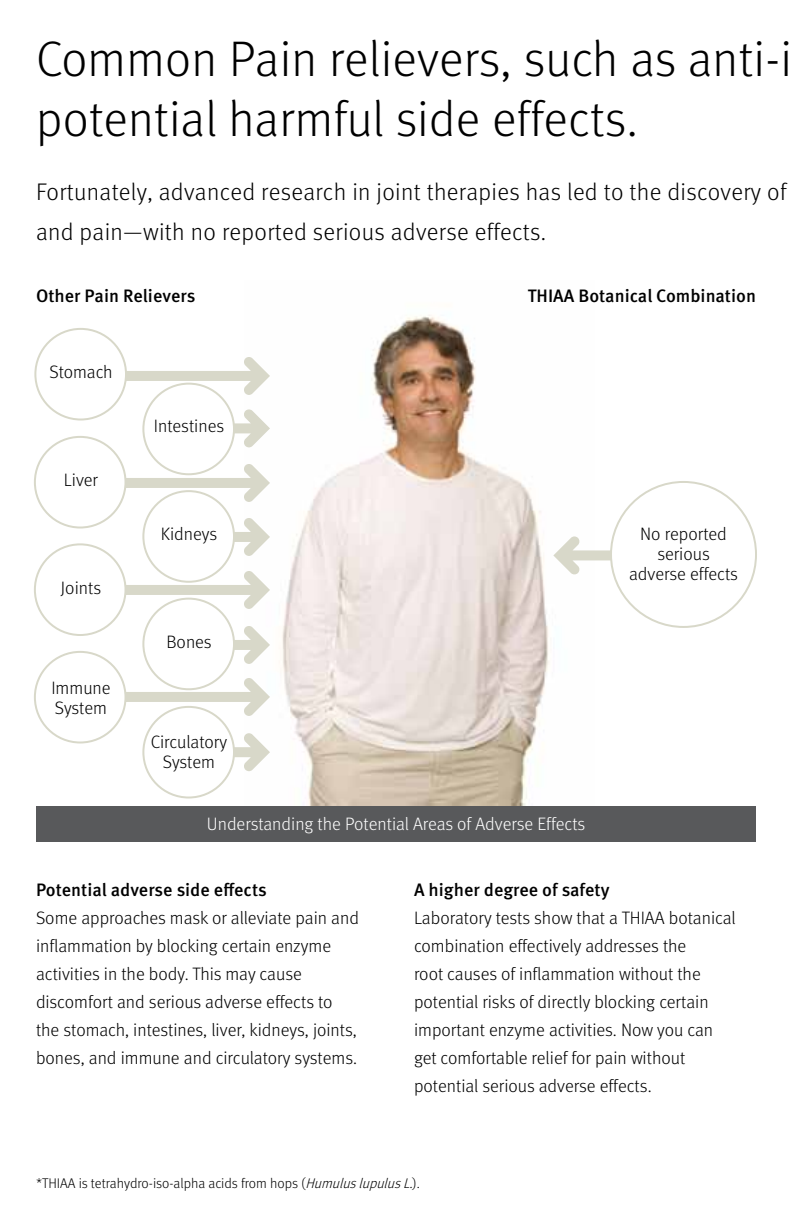
<style>
.page{position:relative;width:792px;height:1224px;background:#fff}
.page>*{position:absolute;margin:0;border:0;box-sizing:border-box;transform-origin:0 0}
.t1{font:300 50px/60px "Meta";letter-spacing:.005em;color:#000}
.t2{font:300 24px/40px "Meta";letter-spacing:.01em;color:#000}
.t3{font:300 18px/28px "Meta";color:#000}
.t4{font:500 18px "Meta OT";color:#000}
.t5{font:300 18px "Meta";color:#fff}
.t6{font:300 14px "Meta";color:#000}
.s1{font-style:italic}
</style>
<div class="page">
<img style="left:248px;top:315px;width:301px;height:491px">
<svg style="left:230px;top:733px;width:40px;height:38px"></svg>
<svg style="left:121px;top:677px;width:149px;height:39px"></svg>
<svg style="left:122px;top:570px;width:148px;height:39px"></svg>
<svg style="left:122px;top:463px;width:148px;height:39px"></svg>
<svg style="left:121px;top:356px;width:149px;height:39px"></svg>
<svg style="left:230px;top:625px;width:40px;height:39px"></svg>
<svg style="left:230px;top:517px;width:40px;height:39px"></svg>
<svg style="left:553px;top:536px;width:61px;height:39px"></svg>
<svg style="left:230px;top:409px;width:40px;height:38px"></svg>
<div style="left:143px;top:707px;width:91px;height:91px;background:#fff;border-radius:50%"></div>
<div style="left:142px;top:706px;width:93px;height:93px;border:2px solid #d8d8c9;border-radius:50%"></div>
<div style="left:143px;top:384px;width:91px;height:90px;background:#fff;border-radius:50%"></div>
<div style="left:142px;top:383px;width:93px;height:92px;border:2px solid #d8d8c9;border-radius:50%"></div>
<div style="left:143px;top:491px;width:91px;height:91px;background:#fff;border-radius:50%"></div>
<div style="left:142px;top:490px;width:93px;height:93px;border:2px solid #d8d8c9;border-radius:50%"></div>
<div style="left:143px;top:599px;width:91px;height:90px;background:#fff;border-radius:50%"></div>
<div style="left:142px;top:598px;width:93px;height:92px;border:2px solid #d8d8c9;border-radius:50%"></div>
<div style="left:35px;top:329px;width:91px;height:91px;background:#fff;border-radius:50%"></div>
<div style="left:34px;top:328px;width:93px;height:93px;border:2px solid #d8d8c9;border-radius:50%"></div>
<div style="left:35px;top:437px;width:91px;height:91px;background:#fff;border-radius:50%"></div>
<div style="left:34px;top:436px;width:93px;height:93px;border:2px solid #d8d8c9;border-radius:50%"></div>
<div style="left:35px;top:544px;width:91px;height:91px;background:#fff;border-radius:50%"></div>
<div style="left:34px;top:543px;width:93px;height:93px;border:2px solid #d8d8c9;border-radius:50%"></div>
<div style="left:35px;top:652px;width:91px;height:91px;background:#fff;border-radius:50%"></div>
<div style="left:34px;top:651px;width:93px;height:93px;border:2px solid #d8d8c9;border-radius:50%"></div>
<div style="left:611px;top:482px;width:145px;height:145px;background:#fff;border-radius:50%"></div>
<div style="left:36px;top:806px;width:720px;height:36px;background:#58595b"></div>
<h1 class="t1" style="left:36px;top:28px;width:757px">Common Pain relievers, such as anti-i potential harmful side effects.</h1>
<h2 class="t2" style="left:36px;top:171px;width:752px">Fortunately, advanced research in joint therapies has led to the discovery of and pain—with no reported serious adverse effects.</h2>
<p class="t4" style="left:36px;top:285px;width:161px">Other Pain Relievers</p>
<p class="t4" style="left:528px;top:285px;width:230px">THIAA Botanical Combination</p>
<p class="t3" style="left:49px;top:358px;width:65px">Stomach</p>
<p class="t3" style="left:64px;top:466px;width:36px">Liver</p>
<p class="t3" style="left:61px;top:574px;width:42px">Joints</p>
<p class="t3" style="left:51px;top:678px;width:61px;line-height:20px">Immune<br>System</p>
<p class="t3" style="left:154px;top:412px;width:72px">Intestines</p>
<p class="t3" style="left:161px;top:520px;width:58px">Kidneys</p>
<p class="t3" style="left:166px;top:628px;width:47px">Bones</p>
<p class="t3" style="left:151px;top:732px;width:78px;line-height:20px;text-align:center">Circulatory<br>System</p>
<p class="t5" style="left:207px;top:813px;width:380px">Understanding the Potential Areas of Adverse Effects</p>
<p class="t3" style="left:629px;top:524px;width:110px;line-height:20px;text-align:center">No reported serious adverse effects</p>
<p class="t4" style="left:36px;top:879px;width:232px">Potential adverse side effects</p>
<p class="t3" style="left:36px;top:904px;width:325px">Some approaches mask or alleviate pain and inflammation by blocking certain enzyme activities in the body. This may cause discomfort and serious adverse effects to the stomach, intestines, liver, kidneys, joints, bones, and immune and circulatory systems.</p>
<p class="t4" style="left:414px;top:878px;width:197px">A higher degree of safety</p>
<p class="t3" style="left:414px;top:903px;width:323px">Laboratory tests show that a THIAA botanical combination effectively addresses the<br>root causes of inflammation without the potential risks of directly blocking certain important enzyme activities. Now you can get comfortable relief for pain without potential serious adverse effects.</p>
<p class="t6" style="left:36px;top:1175px;width:385px">*THIAA is tetrahydro-iso-alpha acids from hops (<span class="s1">HumuluslupulusL.</span>).</p>
</div>
